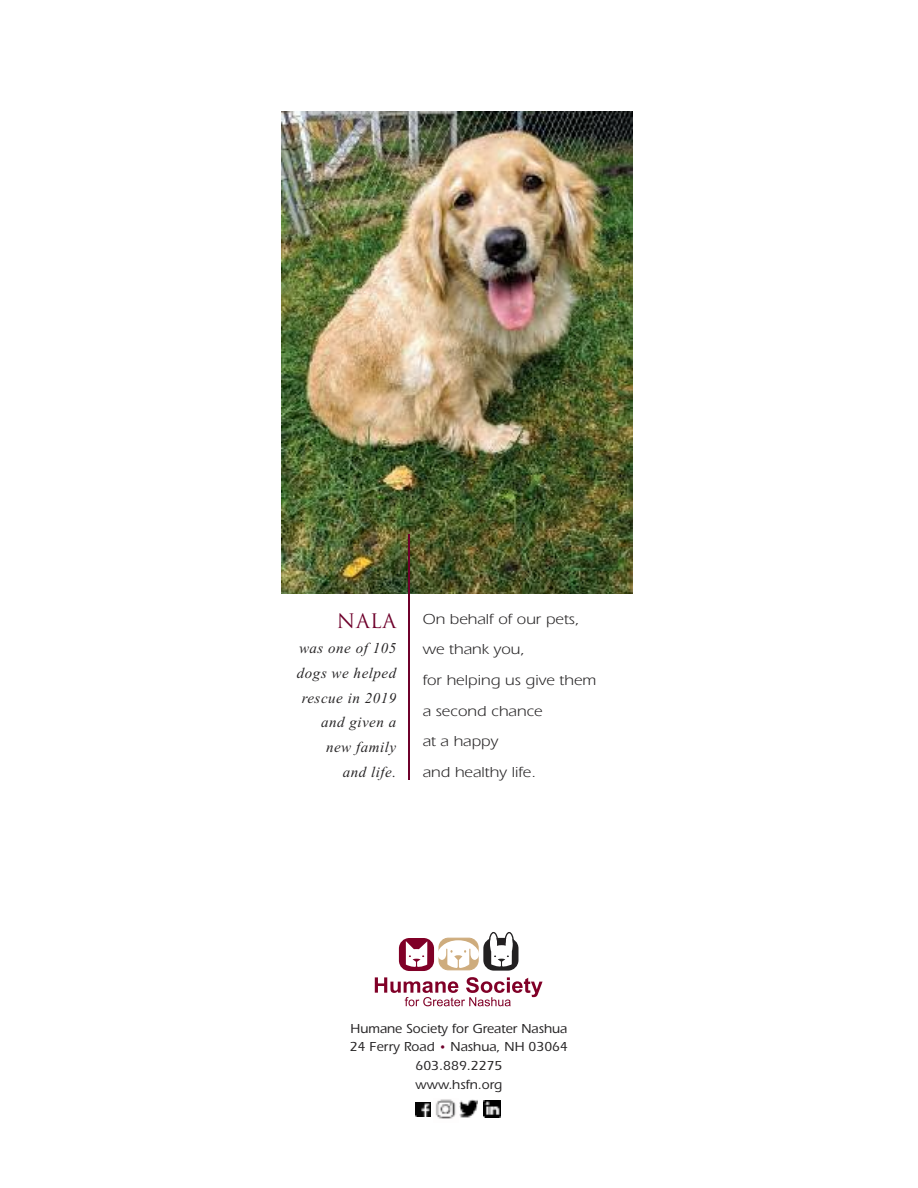
<style>
.page{position:relative;width:918px;height:1188px;background:#fff}
.page>*{position:absolute;margin:0;border:0;box-sizing:border-box;transform-origin:0 0}
.t1{font:19.5px "Trajan";color:#6e002b}
.t2{font:15px/30.6px "Itc Eras";color:#272526;scale:1.1 1}
.t3{font:italic 15px/24.8px "Times New Roman";letter-spacing:.035em;color:#272526;text-align:right}
.t4{font:500 13.5px/18.6px "Itc Eras";color:#272526;text-align:center}
.s1{font-family:"Futura";font-size:10.5px;color:#6e002b}
</style>
<div class="page">
<div style="left:484px;top:939px;width:33px;height:31px;background:#222021;border-radius:9px"></div>
<div style="left:483px;top:938px;width:36px;height:33px;border:2px solid #222021;border-radius:9px"></div>
<svg style="left:400px;top:939px;width:33px;height:31px"></svg>
<div style="left:399px;top:938px;width:35px;height:33px;border:2px solid #800027;border-radius:9px"></div>
<div style="left:439px;top:938px;width:39px;height:32px;border:1px solid #ceac7d;border-radius:9px"></div>
<svg style="left:438px;top:940px;width:41px;height:28px"></svg>
<svg style="left:406px;top:941px;width:21px;height:26px"></svg>
<svg style="left:488px;top:932px;width:27px;height:35px"></svg>
<svg style="left:375px;top:977px;width:168px;height:29px"></svg>
<img style="left:415px;top:1102px;width:15px;height:15px">
<img style="left:435px;top:1099px;width:21px;height:20px">
<img style="left:281px;top:111px;width:351px;height:483px">
<hr style="left:409px;top:534px;width:1px;height:246px;background:#6e002b">
<img style="left:459px;top:1100px;width:19px;height:18px">
<img style="left:484px;top:1101px;width:17px;height:17px">
<h1 class="t1" style="left:337px;top:610px;width:61px">NALA</h1>
<p class="t3" style="left:297px;top:636px;width:101px">was one of 105 dogs we helped rescue in 2019 and given a new family<br>and life.</p>
<p class="t2" style="left:423px;top:605px;width:159px">On behalf of our pets, we thank you,<br>for helping us give them a second chance<br>at a happy<br>and healthy life.</p>
<p class="t4" style="left:350px;top:1021px;width:220px">Humane Society for Greater Nashua<br>24 Ferry Road <span class="s1">•</span> Nashua, NH 03064<br>603.889.2275<br>www.hsfn.org</p>
</div>
